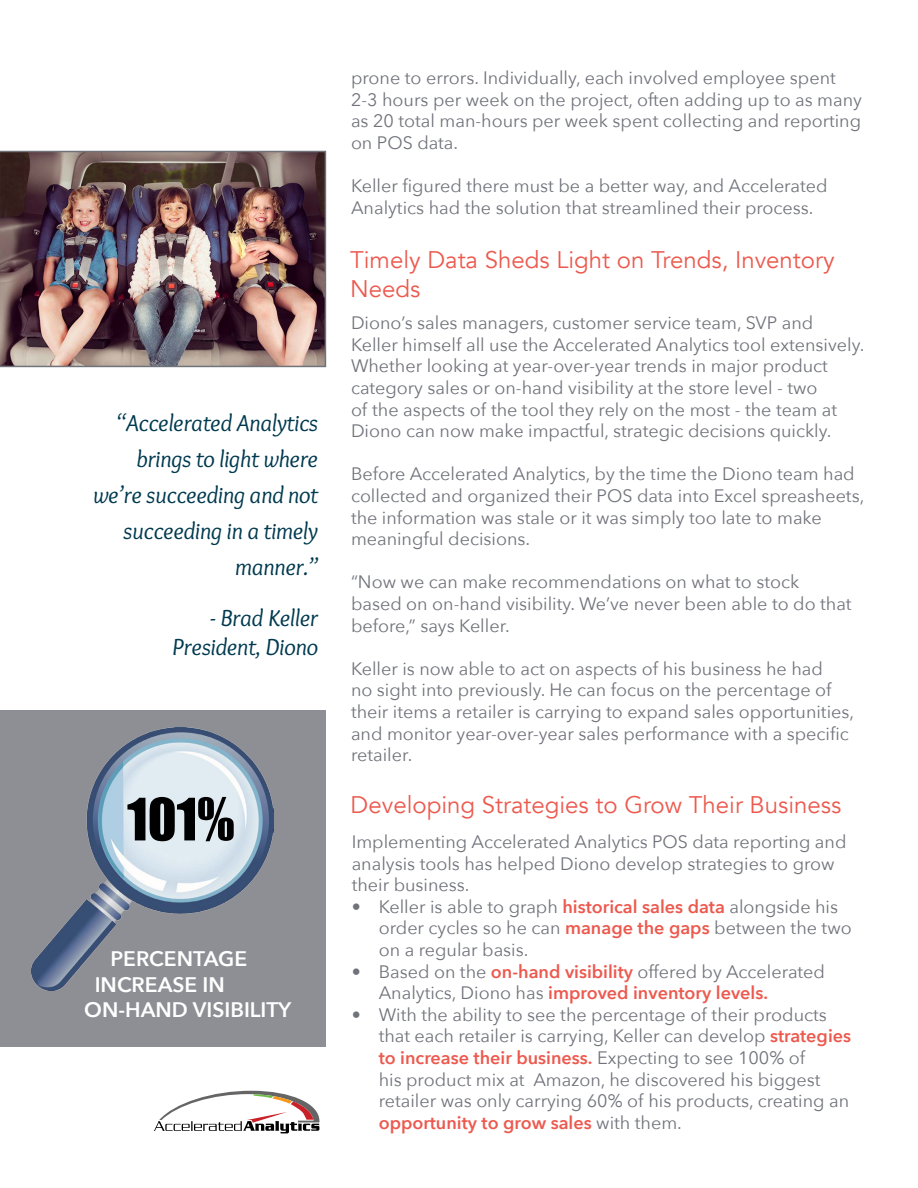
<style>
.page{position:relative;width:918px;height:1188px;background:#fff}
.page>*{position:absolute;margin:0;border:0;box-sizing:border-box;transform-origin:0 0}
.t1{font:54px "Impact";color:#000}
.t2{font:italic 24px/36px "Overlock";color:#003a4f;text-align:right}
.t3{font:24px/28.8px "Avenir";color:#ec5a4f}
.t4{font:600 21px "Avenir Next";color:#fff}
.t5{font:18px/21.6px "Avenir Next";color:#71737b}
.s1{font-weight:600;color:#ec5a4f}
</style>
<div class="page">
<img style="left:0;top:151px;width:326px;height:216px">
<svg style="left:154px;top:1091px;width:165px;height:42px"></svg>
<div style="left:0;top:711px;width:325px;height:336px;background:#8d8f95"></div>
<img style="left:32px;top:727px;width:242px;height:264px">
<h2 class="t2" style="left:93px;top:405px;width:226px">“Accelerated Analytics brings to light where we’re succeeding and not succeeding in a timely manner.”</h2>
<h2 class="t2" style="left:172px;top:604px;width:148px;line-height:28.8px">- Brad Keller<br>President, Diono</h2>
<h1 class="t1" style="left:127px;top:777px;width:109px">101%</h1>
<p class="t4" style="left:110px;top:941px;width:138px">PERCENTAGE</p>
<p class="t4" style="left:95px;top:966px;width:132px">INCREASE IN</p>
<p class="t4" style="left:84px;top:992px;width:209px">ON-HAND VISIBILITY</p>
<p class="t5" style="left:351px;top:66px;width:513px">prone to errors. Individually, each involved employee spent 2-3 hours per week on the project, often adding up to as many as 20 total man-hours per week spent collecting and reporting on POS data.</p>
<p class="t5" style="left:351px;top:174px;width:478px">Keller figured there must be a better way, and Accelerated<br>Analytics had the solution that streamlined their process.</p>
<h2 class="t3" style="left:350px;top:246px;width:486px">Timely Data Sheds Light on Trends, Inventory<br>Needs</h2>
<p class="t5" style="left:351px;top:311px;width:515px">Diono’s sales managers, customer service team, SVP and Keller himself all use the Accelerated Analytics tool extensively.<br>Whether looking at year-over-year trends in major product category sales or on-hand visibility at the store level - two<br>of the aspects of the tool they rely on the most - the team at Diono can now make impactful, strategic decisions quickly.</p>
<p class="t5" style="left:351px;top:463px;width:515px">Before Accelerated Analytics, by the time the Diono team had collected and organized their POS data into Excel spreasheets, the information was stale or it was simply too late to make meaningful decisions.</p>
<p class="t5" style="left:351px;top:571px;width:502px">“Now we can make recommendations on what to stock based on on-hand visibility. We’ve never been able to do that before,” says Keller.</p>
<p class="t5" style="left:351px;top:657px;width:505px">Keller is now able to act on aspects of his business he had<br>no sight into previously. He can focus on the percentage of their items a retailer is carrying to expand sales opportunities, and monitor year-over-year sales performance with a specific retailer.</p>
<h2 class="t3" style="left:351px;top:791px;width:492px">Developing Strategies to Grow Their Business</h2>
<p class="t5" style="left:352px;top:830px;width:496px">Implementing Accelerated Analytics POS data reporting and analysis tools has helped Diono develop strategies to grow their business.</p>
<p class="t5" style="left:379px;top:895px;width:475px;text-indent:-27px">• Keller is able to graph <span class="s1">historical sales data</span> alongside his order cycles so he can <span class="s1">manage the gaps</span> between the two on a regular basis.</p>
<p class="t5" style="left:379px;top:960px;width:448px;text-indent:-27px">• Based on the <span class="s1">on-hand visibility</span> offered by Accelerated<br>Analytics, Diono has <span class="s1">improved inventory levels.</span></p>
<p class="t5" style="left:379px;top:1003px;width:474px;text-indent:-27px">• With the ability to see the percentage of their products that each retailer is carrying, Keller can develop <span class="s1">strategies to increase their business.</span> Expecting to see 100% of<br>his product mix at Amazon, he discovered his biggest retailer was only carrying 60% of his products, creating an <span class="s1">opportunity to grow sales</span> with them.</p>
</div>
